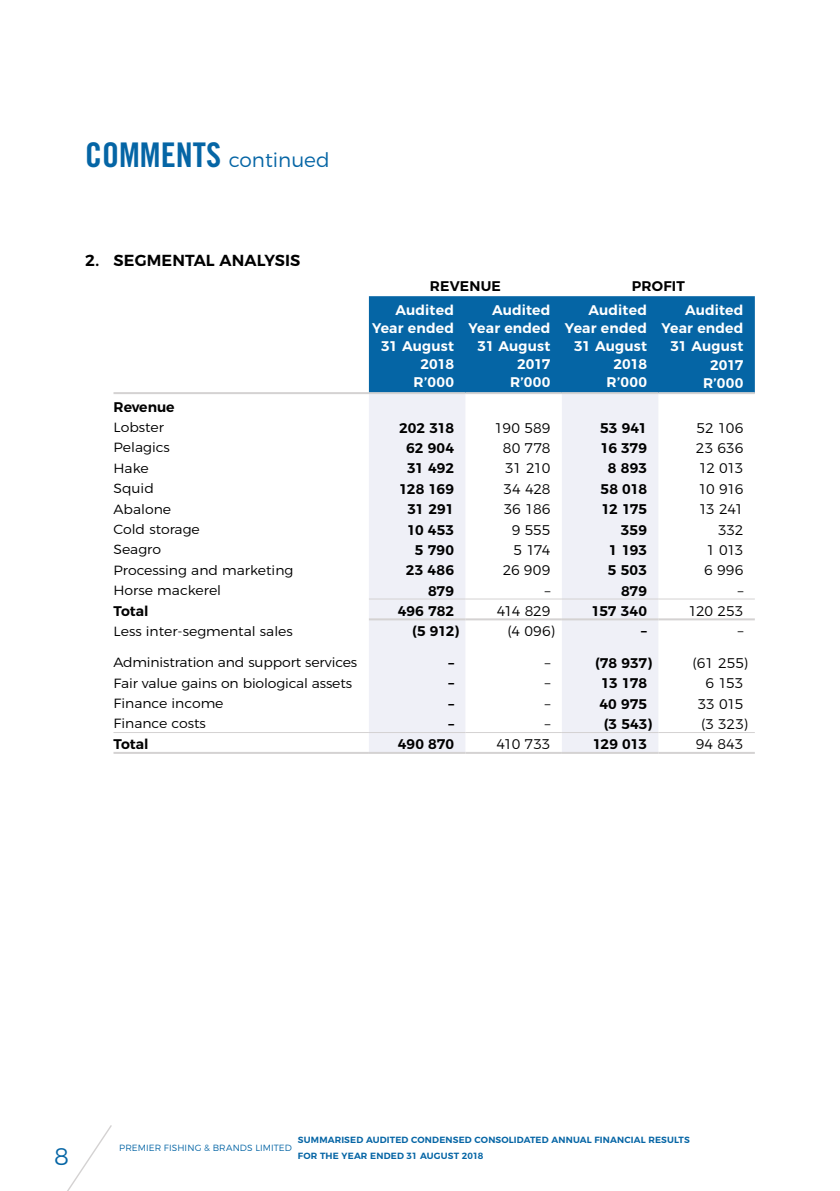
<style>
.page{position:relative;width:840px;height:1191px;background:#fff}
.page>*{position:absolute;margin:0;border:0;box-sizing:border-box;transform-origin:0 0}
.t1{font:300 24px "Montserrat";color:#0565a5}
.t2{font:300 20px "Montserrat";color:#0565a5}
.t3{font:600 16px "Montserrat";letter-spacing:.005em;color:#000}
.t4{font:600 14px "Montserrat";color:#000}
.t5{font:300 14px "Montserrat";letter-spacing:-.01em;color:#000}
.t6{font:600 14px/18px "Montserrat";letter-spacing:.01em;color:#fff;text-align:right}
.t7{font:300 13.4px "Montserrat";color:#000;scale:1.05 1}
.t8{font:600 9px "Montserrat";letter-spacing:.015em;color:#0565a5}
.t9{font:300 9px "Montserrat";letter-spacing:.01em;color:#0565a5}
.s1{font-family:"Trade Gothic LT Std Bd Cn 20";font-weight:400;font-size:34px}
</style>
<div class="page">
<svg style="left:67px;top:1125px;width:45px;height:66px"></svg>
<div style="left:369px;top:296px;width:385px;height:96px;background:#0565a5"></div>
<svg style="left:369px;top:394px;width:289px;height:358px;fill:#eff0f7"></svg>
<hr style="left:113px;top:392px;width:256px;height:2px;background:#d4d2d2">
<hr style="left:369px;top:392px;width:96px;height:2px;background:#d4d2d2">
<hr style="left:465px;top:392px;width:96px;height:2px;background:#d4d2d2">
<hr style="left:561px;top:392px;width:97px;height:2px;background:#d4d2d2">
<hr style="left:658px;top:392px;width:96px;height:2px;background:#d4d2d2">
<hr style="left:113px;top:732px;width:256px;height:1px;background:#d4d2d2">
<hr style="left:369px;top:732px;width:96px;height:1px;background:#d4d2d2">
<hr style="left:465px;top:732px;width:96px;height:1px;background:#d4d2d2">
<hr style="left:561px;top:732px;width:97px;height:1px;background:#d4d2d2">
<hr style="left:658px;top:732px;width:96px;height:1px;background:#d4d2d2">
<hr style="left:113px;top:752px;width:256px;height:2px;background:#d4d2d2">
<hr style="left:369px;top:752px;width:96px;height:2px;background:#d4d2d2">
<hr style="left:465px;top:752px;width:96px;height:2px;background:#d4d2d2">
<hr style="left:561px;top:752px;width:97px;height:2px;background:#d4d2d2">
<hr style="left:658px;top:752px;width:96px;height:2px;background:#d4d2d2">
<hr style="left:369px;top:598px;width:96px;height:1px;background:#d4d2d2">
<hr style="left:465px;top:598px;width:96px;height:1px;background:#d4d2d2">
<hr style="left:561px;top:598px;width:97px;height:1px;background:#d4d2d2">
<hr style="left:658px;top:598px;width:96px;height:1px;background:#d4d2d2">
<hr style="left:369px;top:618px;width:96px;height:2px;background:#d4d2d2">
<hr style="left:465px;top:618px;width:96px;height:2px;background:#d4d2d2">
<hr style="left:561px;top:618px;width:97px;height:2px;background:#d4d2d2">
<hr style="left:658px;top:618px;width:96px;height:2px;background:#d4d2d2">
<h2 class="t2" style="left:85px;top:144px;width:246px"><span class="s1">COMMENTS</span> continued</h2>
<p class="t3" style="left:85px;top:247px;width:217px">2. SEGMENTAL ANALYSIS</p>
<p class="t4" style="left:429px;top:274px;width:73px">REVENUE</p>
<p class="t4" style="left:631px;top:274px;width:54px">PROFIT</p>
<p class="t6" style="left:372px;top:300px;width:83px">Audited<br>Year ended<br>31 August<br>2018<br>R’000</p>
<p class="t6" style="left:468px;top:300px;width:83px">Audited<br>Year ended<br>31 August<br>2017<br>R’000</p>
<p class="t6" style="left:564px;top:300px;width:83px">Audited<br>Year ended<br>31 August<br>2018<br>R’000</p>
<p class="t6" style="left:661px;top:300px;width:83px">Audited<br>Year ended<br>31 August<br>2017<br>R’000</p>
<p class="t4" style="left:113px;top:396px;width:63px">Revenue</p>
<p class="t7" style="left:113px;top:417px;width:50px">Lobster</p>
<p class="t4" style="left:399px;top:416px;width:56px">202 318</p>
<p class="t5" style="left:494px;top:417px;width:57px">190 589</p>
<p class="t4" style="left:600px;top:416px;width:48px">53 941</p>
<p class="t5" style="left:696px;top:417px;width:48px">52 106</p>
<p class="t7" style="left:113px;top:437px;width:55px">Pelagics</p>
<p class="t4" style="left:406px;top:437px;width:49px">62 904</p>
<p class="t5" style="left:502px;top:437px;width:49px">80 778</p>
<p class="t4" style="left:600px;top:437px;width:48px">16 379</p>
<p class="t5" style="left:695px;top:437px;width:49px">23 636</p>
<p class="t7" style="left:113px;top:457px;width:35px">Hake</p>
<p class="t4" style="left:407px;top:457px;width:48px">31 492</p>
<p class="t5" style="left:505px;top:457px;width:47px">31 210</p>
<p class="t4" style="left:607px;top:457px;width:41px">8 893</p>
<p class="t5" style="left:698px;top:457px;width:46px">12 013</p>
<p class="t7" style="left:113px;top:478px;width:40px">Squid</p>
<p class="t4" style="left:399px;top:477px;width:56px">128 169</p>
<p class="t5" style="left:503px;top:478px;width:48px">34 428</p>
<p class="t4" style="left:600px;top:477px;width:48px">58 018</p>
<p class="t5" style="left:698px;top:478px;width:47px">10 916</p>
<p class="t7" style="left:113px;top:498px;width:56px">Abalone</p>
<p class="t4" style="left:407px;top:498px;width:48px">31 291</p>
<p class="t5" style="left:503px;top:498px;width:48px">36 186</p>
<p class="t4" style="left:601px;top:498px;width:47px">12 175</p>
<p class="t5" style="left:698px;top:498px;width:46px">13 241</p>
<p class="t7" style="left:113px;top:518px;width:84px">Cold storage</p>
<p class="t4" style="left:407px;top:518px;width:48px">10 453</p>
<p class="t5" style="left:511px;top:518px;width:40px">9 555</p>
<p class="t4" style="left:620px;top:518px;width:28px">359</p>
<p class="t5" style="left:717px;top:518px;width:27px">332</p>
<p class="t7" style="left:113px;top:539px;width:47px">Seagro</p>
<p class="t4" style="left:414px;top:538px;width:41px">5 790</p>
<p class="t5" style="left:513px;top:539px;width:39px">5 174</p>
<p class="t4" style="left:608px;top:538px;width:40px">1 193</p>
<p class="t5" style="left:706px;top:539px;width:39px">1 013</p>
<p class="t7" style="left:113px;top:559px;width:173px">Processing and marketing</p>
<p class="t4" style="left:405px;top:559px;width:50px">23 486</p>
<p class="t5" style="left:502px;top:559px;width:49px">26 909</p>
<p class="t4" style="left:607px;top:559px;width:41px">5 503</p>
<p class="t5" style="left:703px;top:559px;width:41px">6 996</p>
<p class="t7" style="left:113px;top:579px;width:104px">Horse mackerel</p>
<p class="t4" style="left:428px;top:579px;width:27px">879</p>
<p class="t5" style="left:544px;top:579px;width:7px">–</p>
<p class="t4" style="left:620px;top:579px;width:27px">879</p>
<p class="t5" style="left:737px;top:579px;width:7px">–</p>
<p class="t4" style="left:113px;top:599px;width:37px">Total</p>
<p class="t4" style="left:397px;top:599px;width:58px">496 782</p>
<p class="t5" style="left:496px;top:600px;width:55px">414 829</p>
<p class="t4" style="left:591px;top:599px;width:57px">157 340</p>
<p class="t5" style="left:688px;top:600px;width:56px">120 253</p>
<p class="t7" style="left:113px;top:620px;width:172px">Less inter-segmental sales</p>
<p class="t4" style="left:412px;top:620px;width:48px">(5 912)</p>
<p class="t5" style="left:507px;top:620px;width:49px">(4 096)</p>
<p class="t4" style="left:641px;top:620px;width:7px">–</p>
<p class="t5" style="left:737px;top:620px;width:7px">–</p>
<p class="t7" style="left:113px;top:652px;width:233px">Administration and support services</p>
<p class="t4" style="left:448px;top:651px;width:7px">–</p>
<p class="t5" style="left:544px;top:652px;width:7px">–</p>
<p class="t4" style="left:594px;top:651px;width:58px">(78 937)</p>
<p class="t5" style="left:692px;top:652px;width:57px">(61 255)</p>
<p class="t7" style="left:113px;top:672px;width:228px">Fair value gains on biological assets</p>
<p class="t4" style="left:448px;top:672px;width:7px">–</p>
<p class="t5" style="left:544px;top:672px;width:7px">–</p>
<p class="t4" style="left:601px;top:672px;width:47px">13 178</p>
<p class="t5" style="left:705px;top:672px;width:39px">6 153</p>
<p class="t7" style="left:113px;top:693px;width:106px">Finance income</p>
<p class="t4" style="left:448px;top:692px;width:7px">–</p>
<p class="t5" style="left:544px;top:693px;width:7px">–</p>
<p class="t4" style="left:599px;top:692px;width:49px">40 975</p>
<p class="t5" style="left:697px;top:693px;width:47px">33 015</p>
<p class="t7" style="left:113px;top:713px;width:89px">Finance costs</p>
<p class="t4" style="left:448px;top:713px;width:7px">–</p>
<p class="t5" style="left:544px;top:713px;width:7px">–</p>
<p class="t4" style="left:603px;top:713px;width:50px">(3 543)</p>
<p class="t5" style="left:700px;top:713px;width:48px">(3 323)</p>
<p class="t4" style="left:113px;top:733px;width:37px">Total</p>
<p class="t4" style="left:397px;top:733px;width:58px">490 870</p>
<p class="t5" style="left:496px;top:733px;width:56px">410 733</p>
<p class="t4" style="left:592px;top:733px;width:56px">129 013</p>
<p class="t5" style="left:695px;top:733px;width:49px">94 843</p>
<p class="t8" style="left:298px;top:1132px;width:393px">SUMMARISED AUDITED CONDENSED CONSOLIDATED ANNUAL FINANCIAL RESULTS</p>
<p class="t9" style="left:119px;top:1141px;width:174px">PREMIER FISHING &amp; BRANDS LIMITED</p>
<h1 class="t1" style="left:54px;top:1137px;width:16px">8</h1>
<p class="t8" style="left:298px;top:1148px;width:187px">FOR THE YEAR ENDED 31 AUGUST 2018</p>
</div>
